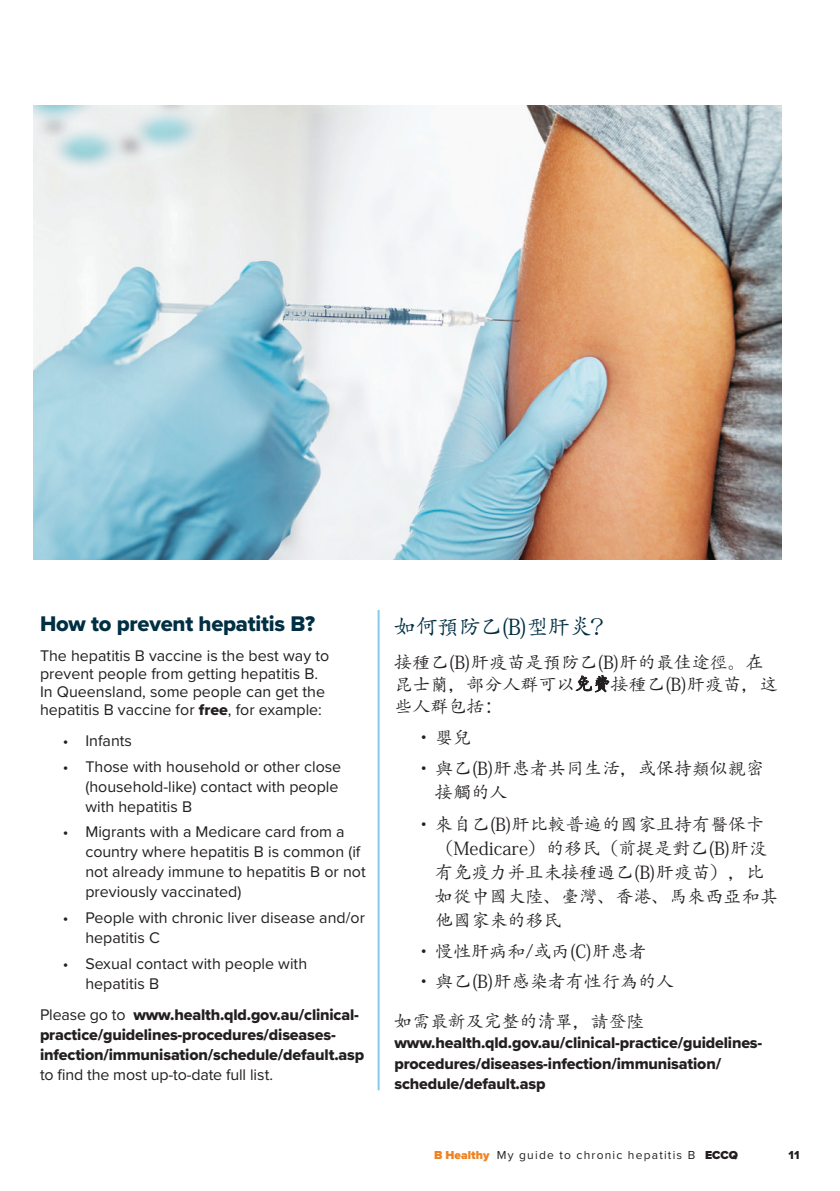
<style>
.page{position:relative;width:840px;height:1191px;background:#fff}
.page>*{position:absolute;margin:0;border:0;box-sizing:border-box;transform-origin:0 0}
.t1{font:22px "Proxima Nova Extrabld";letter-spacing:-.01em;color:#002e42}
.t2{font:22px "Adobe Kaiti Std";letter-spacing:-.03em;color:#002e42}
.t3{font:18px/24px "Adobe Kaiti Std";color:#231f20}
.t4{font:16px/20px "Proxima Nova";color:#231f20}
.t5{font:16px/20px "Proxima Nova Extrabld";letter-spacing:-.01em;color:#231f20}
.t6{font:12px "Proxima Nova";letter-spacing:.1em;color:#231f20}
.t7{font:12px "Proxima Nova Extrabld";color:#231f20}
.s1{font-family:"Proxima Nova Extrabld"}
.s2{font-family:"Proxima Nova"}
.s3{font-weight:900;color:#ef8322}
.s4{font-weight:900}
</style>
<div class="page">
<img style="left:34px;top:105px;width:746px;height:454px">
<hr style="left:377px;top:610px;width:2px;height:480px;background:#85cceb">
<p class="t1" style="left:40px;top:607px;width:276px">How to prevent hepatitis B?</p>
<p class="t4" style="left:40px;top:645px;width:290px;line-height:18px">The hepatitis B vaccine is the best way to prevent people from getting hepatitis B.<br>In Queensland, some people can get the hepatitis B vaccine for <span class="s1">free</span>, for example:</p>
<p class="t4" style="left:63px;top:730px;width:71px">• Infants</p>
<p class="t4" style="left:85px;top:755px;width:257px;text-indent:-23px">• Those with household or other close (household-like) contact with people with hepatitis B</p>
<p class="t4" style="left:85px;top:821px;width:281px;text-indent:-23px">• Migrants with a Medicare card from a country where hepatitis B is common (if not already immune to hepatitis B or not previously vaccinated)</p>
<p class="t4" style="left:85px;top:907px;width:281px;text-indent:-23px">• People with chronic liver disease and/or hepatitis C</p>
<p class="t4" style="left:85px;top:952px;width:223px;text-indent:-23px">• Sexual contact with people with hepatitis B</p>
<p class="t5" style="left:40px;top:1004px;width:325px"><span class="s2">Please go to</span> www.health.qld.gov.au/clinical&shy;practice/guidelines-procedures/diseases&shy;infection/immunisation/schedule/default.asp <span class="s2">to find the most up-to-date full list.</span></p>
<p class="t2" style="left:394px;top:613px;width:220px">如何預防乙(B)型肝炎？</p>
<p class="t3" style="left:394px;top:651px;width:384px;line-height:22px">接種乙(B)肝疫苗是預防乙(B)肝的最佳途徑。在昆士蘭，部分人群可以免費接種乙(B)肝疫苗，这些人群包括：</p>
<p class="t3" style="left:414px;top:725px;width:58px">•嬰兒</p>
<p class="t3" style="left:435px;top:757px;width:330px;text-indent:-20px">•與乙(B)肝患者共同生活，或保持類似親密接觸的人</p>
<p class="t3" style="left:435px;top:812px;width:343px;text-indent:-20px">•來自乙(B)肝比較普遍的國家且持有醫保卡（Medicare）的移民（前提是對乙(B)肝没有免疫力并且未接種過乙(B)肝疫苗），比如從中國大陸、臺灣、香港、馬來西亞和其他國家来的移民</p>
<p class="t3" style="left:414px;top:939px;width:233px">•慢性肝病和/或丙(C)肝患者</p>
<p class="t3" style="left:414px;top:969px;width:260px">•與乙(B)肝感染者有性行為的人</p>
<p class="t3" style="left:394px;top:1010px;width:251px">如需最新及完整的清單，請登陸</p>
<p class="t5" style="left:394px;top:1033px;width:369px">www.health.qld.gov.au/clinical-practice/guidelines&shy;procedures/diseases-infection/immunisation/ schedule/default.asp</p>
<p class="t6" style="left:434px;top:1146px;width:305px"><span class="s3">B Healthy</span> My guide to chronic hepatitis B <span class="s4">ECCQ</span></p>
<p class="t7" style="left:788px;top:1146px;width:12px">11</p>
</div>
